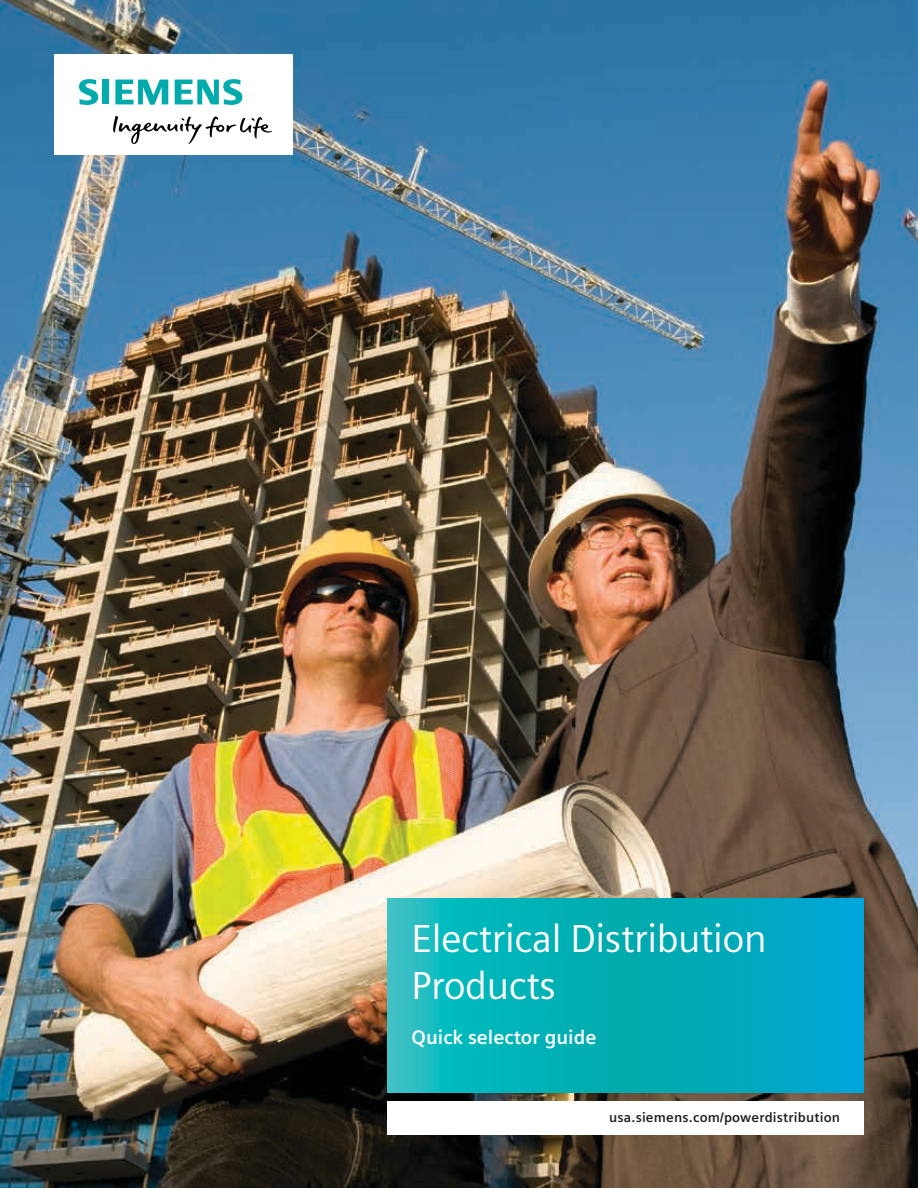
<style>
.page{position:relative;width:918px;height:1188px;background:#fff}
.page>*{position:absolute;margin:0;border:0;box-sizing:border-box;transform-origin:0 0}
.t1{font:39px/46.8px "Siemens Sans";letter-spacing:-.01em;color:#fff}
.t2{font:700 19.5px "Siemens Sans";color:#fff}
.t3{font:700 13.5px "Siemens Sans";letter-spacing:.015em;color:#231f20}
</style>
<div class="page">
<img style="left:0;top:0;width:918px;height:1188px">
<div style="left:54px;top:54px;width:238px;height:101px;background:#fff"></div>
<svg style="left:113px;top:116px;width:159px;height:28px"></svg>
<svg style="left:79px;top:79px;width:30px;height:26px"></svg>
<svg style="left:115px;top:80px;width:53px;height:25px"></svg>
<svg style="left:175px;top:79px;width:67px;height:26px"></svg>
<div style="left:388px;top:1101px;width:476px;height:33px;background:#fff"></div>
<svg style="left:388px;top:899px;width:476px;height:194px;background:#04aebc"></svg>
<h1 class="t1" style="left:412px;top:916px;width:357px">Electrical Distribution<br>Products</h1>
<h2 class="t2" style="left:412px;top:1026px;width:186px">Quick selector guide</h2>
<p class="t3" style="left:609px;top:1110px;width:233px">usa.siemens.com/powerdistribution</p>
</div>
